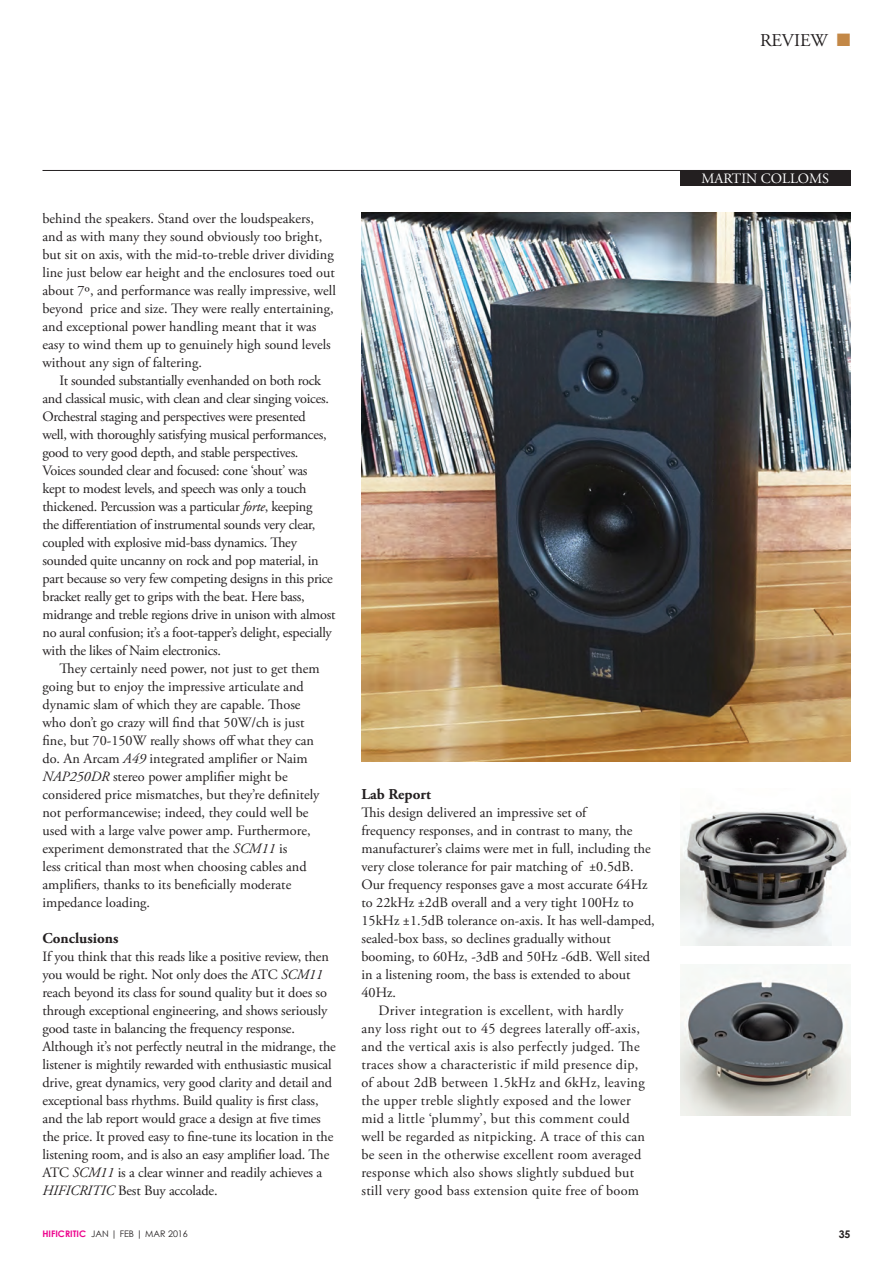
<style>
.page{position:relative;width:893px;height:1263px;background:#fff}
.page>*{position:absolute;margin:0;border:0;box-sizing:border-box;transform-origin:0 0}
.t1{font:18px "Adobe Garamond Pro";color:#231f20}
.t2{font:700 15px "Adobe Garamond Pro";color:#231f20}
.t3{font:14.25px/18px "Adobe Garamond Pro";color:#231f20}
.t4{font:14.25px "Adobe Garamond Pro";letter-spacing:-.02em;color:#231f20}
.t5{font:14.25px "Adobe Garamond Pro";letter-spacing:.02em;color:#231f20}
.t6{font:14.25px "Adobe Garamond Pro";color:#fff}
.t7{font:700 10.5px "Century Gothic";color:#231f20}
.t8{font:9px "Century Gothic";color:#231f20}
.s1{color:#c38847}
.s2{font-style:italic}
.s3{font-weight:700;color:#ed028c}
</style>
<div class="page">
<div style="left:680px;top:171px;width:170px;height:15px;background:#231f20"></div>
<hr style="left:43px;top:170px;width:807px;height:1px;background:#231f20">
<img style="left:361px;top:213px;width:489px;height:549px">
<img style="left:680px;top:808px;width:170px;height:137px">
<img style="left:680px;top:964px;width:170px;height:151px">
<p class="t1" style="left:760px;top:30px;width:92px">REVIEW <span class="s1">■</span></p>
<p class="t3" style="left:43px;top:210px;width:273px">behind the speakers. Stand over the loudspeakers,</p>
<p class="t3" style="left:43px;top:228px;width:281px">and as with many they sound obviously too bright,</p>
<p class="t3" style="left:43px;top:246px;width:293px">but sit on axis, with the mid-to-treble driver dividing</p>
<p class="t3" style="left:43px;top:264px;width:294px">line just below ear height and the enclosures toed out</p>
<p class="t3" style="left:43px;top:282px;width:295px">about 7º, and performance was really impressive, well</p>
<p class="t3" style="left:43px;top:300px;width:293px">beyond price and size. They were really entertaining,</p>
<p class="t3" style="left:43px;top:318px;width:275px">and exceptional power handling meant that it was</p>
<p class="t3" style="left:43px;top:336px;width:290px">easy to wind them up to genuinely high sound levels</p>
<p class="t3" style="left:43px;top:354px;width:161px">without any sign of faltering.</p>
<p class="t4" style="left:60px;top:372px;width:263px">It sounded substantially evenhanded on both rock</p>
<p class="t4" style="left:43px;top:390px;width:288px">and classical music, with clean and clear singing voices.</p>
<p class="t4" style="left:43px;top:408px;width:265px">Orchestral staging and perspectives were presented</p>
<p class="t4" style="left:43px;top:426px;width:286px">well, with thoroughly satisfying musical performances,</p>
<p class="t4" style="left:43px;top:444px;width:258px">good to very good depth, and stable perspectives.</p>
<p class="t4" style="left:43px;top:462px;width:267px">Voices sounded clear and focused: cone ‘shout’ was</p>
<p class="t4" style="left:43px;top:480px;width:266px">kept to modest levels, and speech was only a touch</p>
<p class="t4" style="left:43px;top:498px;width:271px">thickened. Percussion was a particular <span class="s2">forte</span>, keeping</p>
<p class="t4" style="left:43px;top:516px;width:274px">the differentiation of instrumental sounds very clear,</p>
<p class="t4" style="left:43px;top:534px;width:256px">coupled with explosive mid-bass dynamics. They</p>
<p class="t4" style="left:43px;top:552px;width:278px">sounded quite uncanny on rock and pop material, in</p>
<p class="t4" style="left:43px;top:570px;width:292px">part because so very few competing designs in this price</p>
<p class="t4" style="left:43px;top:588px;width:264px">bracket really get to grips with the beat. Here bass,</p>
<p class="t4" style="left:43px;top:606px;width:294px">midrange and treble regions drive in unison with almost</p>
<p class="t4" style="left:43px;top:624px;width:291px">no aural confusion; it’s a foot-tapper’s delight, especially</p>
<p class="t4" style="left:43px;top:642px;width:180px">with the likes of Naim electronics.</p>
<p class="t3" style="left:60px;top:660px;width:262px">They certainly need power, not just to get them</p>
<p class="t3" style="left:43px;top:678px;width:263px">going but to enjoy the impressive articulate and</p>
<p class="t3" style="left:43px;top:696px;width:260px">dynamic slam of which they are capable. Those</p>
<p class="t3" style="left:43px;top:714px;width:263px">who don’t go crazy will find that 50W/ch is just</p>
<p class="t3" style="left:43px;top:732px;width:273px">fine, but 70-150W really shows off what they can</p>
<p class="t3" style="left:43px;top:750px;width:267px">do. An Arcam <span class="s2">A49</span> integrated amplifier or Naim</p>
<p class="t3" style="left:43px;top:768px;width:247px"><span class="s2">NAP250DR</span> stereo power amplifier might be</p>
<p class="t3" style="left:43px;top:786px;width:279px">considered price mismatches, but they’re definitely</p>
<p class="t3" style="left:43px;top:804px;width:267px">not performancewise; indeed, they could well be</p>
<p class="t3" style="left:43px;top:822px;width:270px">used with a large valve power amp. Furthermore,</p>
<p class="t3" style="left:43px;top:840px;width:246px">experiment demonstrated that the <span class="s2">SCM11</span> is</p>
<p class="t3" style="left:43px;top:858px;width:266px">less critical than most when choosing cables and</p>
<p class="t3" style="left:43px;top:876px;width:250px">amplifiers, thanks to its beneficially moderate</p>
<p class="t3" style="left:43px;top:894px;width:109px">impedance loading.</p>
<p class="t2" style="left:43px;top:929px;width:77px">Conclusions</p>
<p class="t3" style="left:43px;top:948px;width:295px">If you think that this reads like a positive review, then you would be right. Not only does the ATC <span class="s2">SCM11 </span>reach beyond its class for sound quality but it does so through exceptional engineering, and shows seriously good taste in balancing the frequency response.<br>Although it’s not perfectly neutral in the midrange, the listener is mightily rewarded with enthusiastic musical drive, great dynamics, very good clarity and detail and exceptional bass rhythms. Build quality is first class, and the lab report would grace a design at five times the price. It proved easy to fine-tune its location in the listening room, and is also an easy amplifier load. The ATC <span class="s2">SCM11</span> is a clear winner and readily achieves a <span class="s2">HIFICRITIC</span> Best Buy accolade.</p>
<p class="t2" style="left:361px;top:785px;width:71px">Lab Report</p>
<p class="t3" style="left:361px;top:804px;width:226px">This design delivered an impressive set of</p>
<p class="t3" style="left:361px;top:822px;width:272px">frequency responses, and in contrast to many, the</p>
<p class="t3" style="left:361px;top:840px;width:291px">manufacturer’s claims were met in full, including the</p>
<p class="t3" style="left:361px;top:858px;width:274px">very close tolerance for pair matching of ±0.5dB.</p>
<p class="t3" style="left:361px;top:876px;width:288px">Our frequency responses gave a most accurate 64Hz</p>
<p class="t3" style="left:361px;top:894px;width:274px">to 22kHz ±2dB overall and a very tight 100Hz to</p>
<p class="t3" style="left:361px;top:912px;width:295px">15kHz ±1.5dB tolerance on-axis. It has well-damped,</p>
<p class="t3" style="left:361px;top:930px;width:251px">sealed-box bass, so declines gradually without</p>
<p class="t3" style="left:361px;top:948px;width:290px">booming, to 60Hz, -3dB and 50Hz -6dB. Well sited</p>
<p class="t3" style="left:361px;top:966px;width:270px">in a listening room, the bass is extended to about</p>
<p class="t3" style="left:361px;top:984px;width:36px">40Hz.</p>
<p class="t5" style="left:378px;top:1002px;width:247px">Driver integration is excellent, with hardly</p>
<p class="t5" style="left:361px;top:1020px;width:280px">any loss right out to 45 degrees laterally off-axis,</p>
<p class="t5" style="left:361px;top:1038px;width:280px">and the vertical axis is also perfectly judged. The</p>
<p class="t5" style="left:361px;top:1056px;width:278px">traces show a characteristic if mild presence dip,</p>
<p class="t5" style="left:361px;top:1074px;width:285px">of about 2dB between 1.5kHz and 6kHz, leaving</p>
<p class="t5" style="left:361px;top:1092px;width:271px">the upper treble slightly exposed and the lower</p>
<p class="t5" style="left:361px;top:1110px;width:270px">mid a little ‘plummy’, but this comment could</p>
<p class="t5" style="left:361px;top:1128px;width:285px">well be regarded as nitpicking. A trace of this can</p>
<p class="t5" style="left:361px;top:1146px;width:281px">be seen in the otherwise excellent room averaged</p>
<p class="t5" style="left:361px;top:1164px;width:274px">response which also shows slightly subdued but</p>
<p class="t5" style="left:361px;top:1182px;width:279px">still very good bass extension quite free of boom</p>
<p class="t6" style="left:701px;top:170px;width:129px">MARTIN COLLOMS</p>
<p class="t8" style="left:43px;top:1228px;width:147px"><span class="s3">HIFICRITIC</span> JAN | FEB | MAR 2016</p>
<p class="t7" style="left:839px;top:1228px;width:13px">35</p>
</div>
